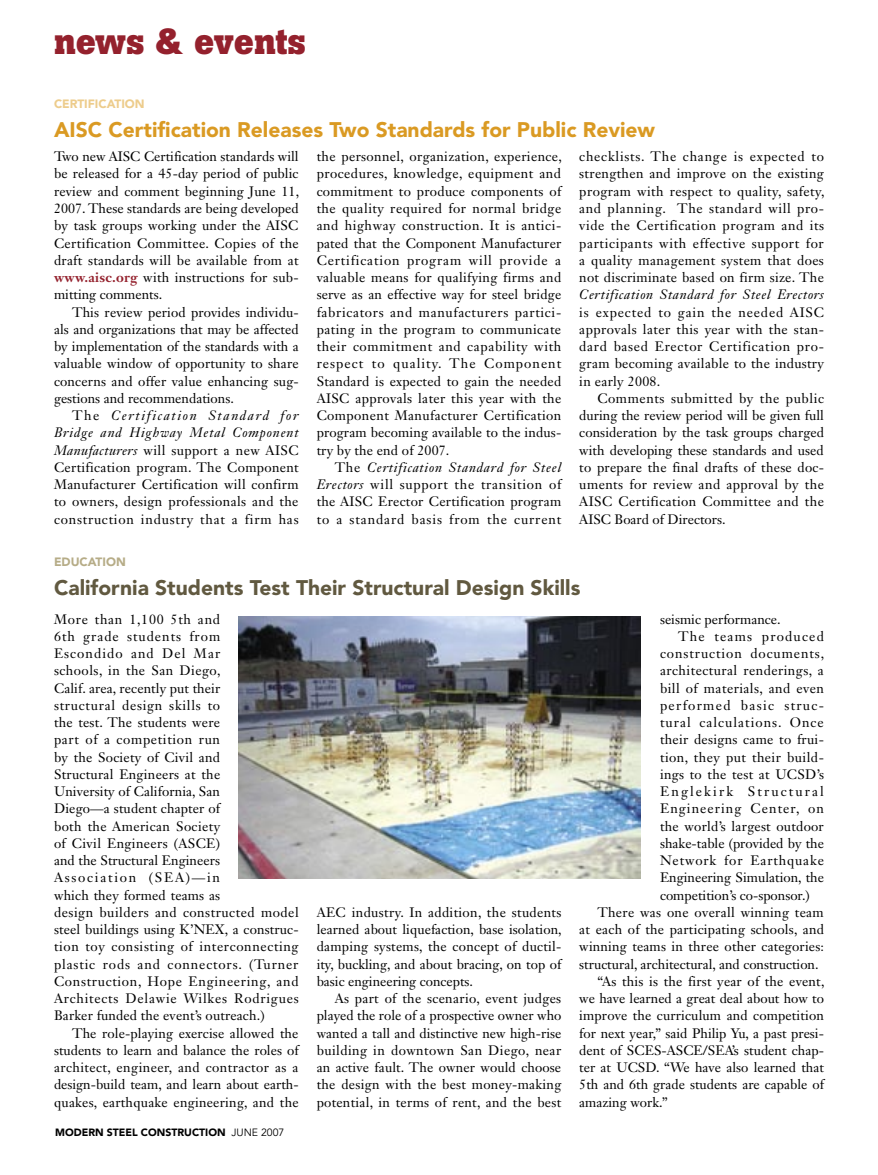
<style>
.page{position:relative;width:878px;height:1175px;background:#fff}
.page>*{position:absolute;margin:0;border:0;box-sizing:border-box;transform-origin:0 0}
.t1{font:700 36px "Boton";color:#94212d}
.t2{font:900 21px "Avenir LT Std";color:#da9a23}
.t3{font:900 21px "Avenir LT Std";color:#615940}
.t4{font:13.5px/17.2px "Janson Text LT Std";letter-spacing:.02em;color:#000;text-align:justify}
.t5{font:13.5px "Janson Text LT Std";color:#000}
.t6{font:13.5px "Janson Text LT Std";letter-spacing:.075em;color:#000}
.t7{font:italic 13.5px "Janson Text LT Std";letter-spacing:.05em;color:#000}
.t8{font:13.5px "Janson Text LT Std";letter-spacing:.07em;color:#000}
.t9{font:13.5px "Janson Text LT Std";letter-spacing:.095em;color:#000}
.t10{font:13.5px "Janson Text LT Std";letter-spacing:.06em;color:#000}
.t11{font:13.5px "Janson Text LT Std";letter-spacing:.155em;color:#000}
.t12{font:13.5px "Janson Text LT Std";letter-spacing:.085em;color:#000}
.t13{font:900 12px "Avenir LT Std";color:#edcc8c}
.t14{font:900 12px "Avenir LT Std";color:#b6ac87}
.t15{font:900 10.5px "Avenir LT Std";color:#000}
.s1{font-weight:700;color:#94212d}
.s2{font-style:italic}
.s3{font-weight:400}
</style>
<div class="page">
<img style="left:238px;top:616px;width:403px;height:262px">
<h1 class="t1" style="left:54px;top:20px;width:253px">news &amp; events</h1>
<p class="t13" style="left:54px;top:97px;width:92px">CERTIFICATION</p>
<h2 class="t2" style="left:54px;top:117px;width:602px">AISC Certification Releases Two Standards for Public Review</h2>
<p class="t4" style="left:54px;top:148px;width:247px">Two new AISC Certification standards will be released for a 45-day period of public review and comment beginning June 11, 2007. These standards are being developed by task groups working under the AISC Certification Committee. Copies of the draft standards will be available from at <span class="s1">www.aisc.org</span> with instructions for sub&shy;mitting comments.</p>
<p class="t4" style="left:54px;top:303px;width:246px;text-indent:18px">This review period provides individu&shy;als and organizations that may be affected by implementation of the standards with a valuable window of opportunity to share concerns and offer value enhancing sug&shy;gestions and recommendations.</p>
<p class="t4" style="left:54px;top:407px;width:246px;text-indent:18px">The <span class="s2">Certification Standard for Bridge and Highway Metal Component Manufacturers</span> will support a new AISC Certification program. The Component Manufacturer Certification will confirm to owners, design professionals and the construction industry that a firm has</p>
<p class="t4" style="left:316px;top:148px;width:247px">the personnel, organization, experience, procedures, knowledge, equipment and commitment to produce components of the quality required for normal bridge and highway construction. It is antici&shy;pated that the Component Manufacturer Certification program will provide a valuable means for qualifying firms and serve as an effective way for steel bridge fabricators and manufacturers partici&shy;pating in the program to communicate their commitment and capability with respect to quality. The Component Standard is expected to gain the needed AISC approvals later this year with the Component Manufacturer Certification program becoming available to the indus&shy;try by the end of 2007.</p>
<p class="t4" style="left:316px;top:458px;width:246px;text-indent:18px">The <span class="s2">Certification Standard for Steel Erectors</span> will support the transition of the AISC Erector Certification program to a standard basis from the current</p>
<p class="t4" style="left:579px;top:148px;width:247px">checklists. The change is expected to strengthen and improve on the existing program with respect to quality, safety, and planning. The standard will pro&shy;vide the Certification program and its participants with effective support for a quality management system that does not discriminate based on firm size. The</p>
<p class="t7" style="left:579px;top:286px;width:246px">Certification Standard for Steel Erectors</p>
<p class="t4" style="left:579px;top:303px;width:246px">is expected to gain the needed AISC approvals later this year with the stan&shy;dard based Erector Certification pro&shy;gram becoming available to the industry in early 2008.</p>
<p class="t4" style="left:579px;top:389px;width:246px;text-indent:18px">Comments submitted by the public during the review period will be given full consideration by the task groups charged with developing these standards and used to prepare the final drafts of these doc&shy;uments for review and approval by the AISC Certification Committee and the AISC Board of Directors.</p>
<p class="t14" style="left:54px;top:555px;width:73px">EDUCATION</p>
<h2 class="t3" style="left:54px;top:575px;width:528px">California Students Test Their Structural Design Skills</h2>
<p class="t4" style="left:54px;top:610px;width:246px;text-align:left">More than 1,100 5th and<br>6th grade students from<br>Escondido and Del Mar<br>schools, in the San Diego,<br>Calif. area, recently put their<br>structural design skills to<br>the test. The students were<br>part of a competition run<br>by the Society of Civil and<br>Structural Engineers at the<br>University of California, San<br>Diego—a student chapter of<br>both the American Society<br>of Civil Engineers (ASCE)<br>and the Structural Engineers<br>Association (SEA)—in<br>which they formed teams as<br>design builders and constructed model steel buildings using K’NEX, a construc&shy;tion toy consisting of interconnecting plastic rods and connectors. (Turner<br>Construction, Hope Engineering, and<br>Architects Delawie Wilkes Rodrigues<br>Barker funded the event’s outreach.)</p>
<p class="t4" style="left:54px;top:1024px;width:246px;text-indent:18px">The role-playing exercise allowed the students to learn and balance the roles of architect, engineer, and contractor as a design-build team, and learn about earth&shy;quakes, earthquake engineering, and the</p>
<p class="t15" style="left:55px;top:1125px;width:231px">MODERN STEEL CONSTRUCTION <span class="s3">JUNE 2007</span></p>
<p class="t4" style="left:316px;top:903px;width:246px">AEC industry. In addition, the students learned about liquefaction, base isolation, damping systems, the concept of ductil&shy;ity, buckling, and about bracing, on top of basic engineering concepts.</p>
<p class="t4" style="left:316px;top:989px;width:246px;text-indent:18px">As part of the scenario, event judges played the role of a prospective owner who wanted a tall and distinctive new high-rise building in downtown San Diego, near an active fault. The owner would choose the design with the best money-making potential, in terms of rent, and the best</p>
<p class="t5" style="left:660px;top:610px;width:122px">seismic performance.</p>
<p class="t12" style="left:678px;top:627px;width:147px">The teams produced</p>
<p class="t8" style="left:660px;top:645px;width:166px">construction documents,</p>
<p class="t4" style="left:660px;top:662px;width:165px">architectural renderings, a</p>
<p class="t4" style="left:660px;top:679px;width:165px">bill of materials, and even</p>
<p class="t9" style="left:660px;top:696px;width:165px">performed basic struc-</p>
<p class="t6" style="left:660px;top:714px;width:165px">tural calculations. Once</p>
<p class="t4" style="left:660px;top:731px;width:165px">their designs came to frui-</p>
<p class="t4" style="left:660px;top:748px;width:165px">tion, they put their build-</p>
<p class="t4" style="left:660px;top:765px;width:165px">ings to the test at UCSD’s</p>
<p class="t11" style="left:660px;top:783px;width:165px">Englekirk Structural</p>
<p class="t6" style="left:660px;top:800px;width:165px">Engineering Center, on</p>
<p class="t4" style="left:660px;top:817px;width:165px">the world’s largest outdoor</p>
<p class="t5" style="left:660px;top:834px;width:165px">shake-table (provided by the</p>
<p class="t10" style="left:660px;top:852px;width:165px">Network for Earthquake</p>
<p class="t5" style="left:660px;top:869px;width:165px">Engineering Simulation, the</p>
<p class="t5" style="left:660px;top:886px;width:151px">competition’s co-sponsor.)</p>
<p class="t4" style="left:597px;top:903px;width:228px">There was one overall winning team</p>
<p class="t4" style="left:579px;top:920px;width:246px">at each of the participating schools, and</p>
<p class="t4" style="left:579px;top:938px;width:246px">winning teams in three other categories:</p>
<p class="t5" style="left:579px;top:955px;width:241px">structural, architectural, and construction.</p>
<p class="t4" style="left:597px;top:972px;width:229px">“As this is the first year of the event,</p>
<p class="t5" style="left:579px;top:990px;width:246px">we have learned a great deal about how to</p>
<p class="t4" style="left:579px;top:1007px;width:246px">improve the curriculum and competition</p>
<p class="t5" style="left:579px;top:1024px;width:246px">for next year,” said Philip Yu, a past presi-</p>
<p class="t5" style="left:579px;top:1041px;width:246px">dent of SCES-ASCE/SEA’s student chap-</p>
<p class="t5" style="left:579px;top:1059px;width:246px">ter at UCSD. “We have also learned that</p>
<p class="t5" style="left:579px;top:1076px;width:246px">5th and 6th grade students are capable of</p>
<p class="t5" style="left:579px;top:1093px;width:90px">amazing work.”</p>
</div>
